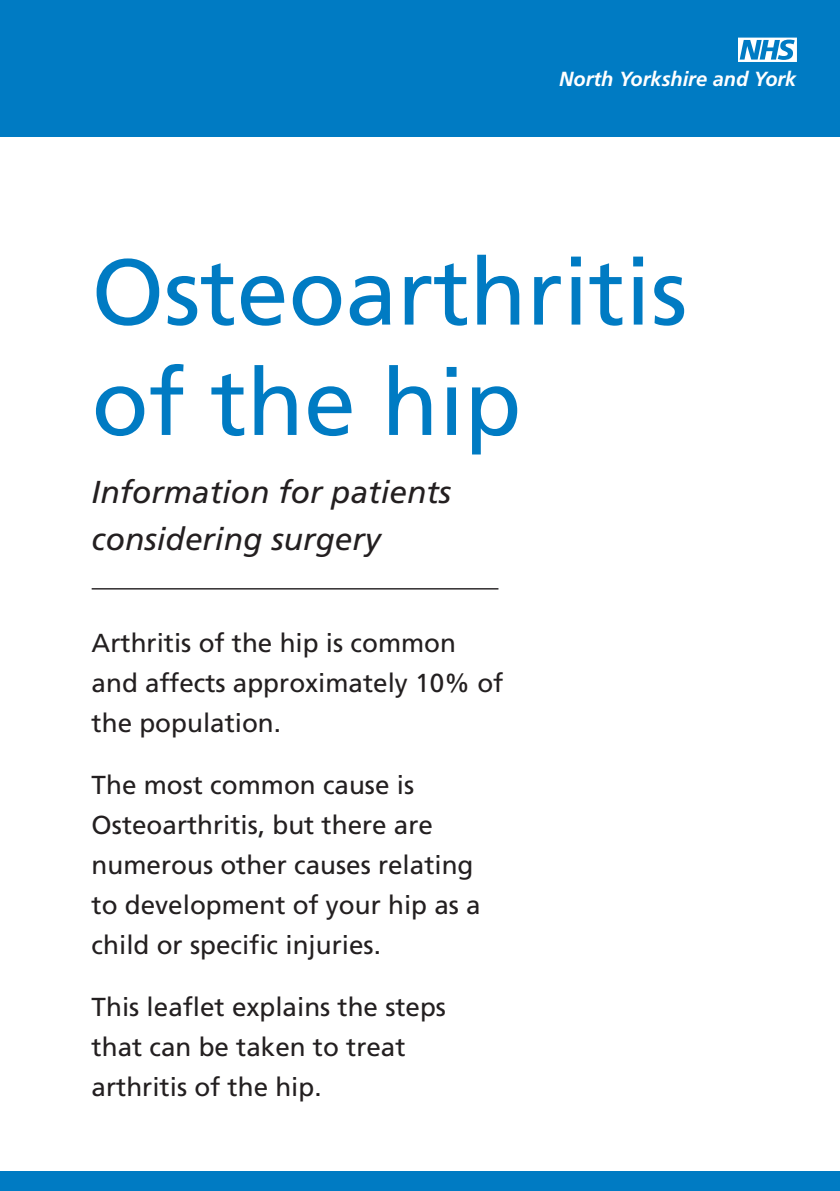
<style>
.page{position:relative;width:840px;height:1191px;background:#fff}
.page>*{position:absolute;margin:0;border:0;box-sizing:border-box;transform-origin:0 0}
.t1{font:93.2px/110.4px "Frutiger";color:#007bc3}
.t2{font:italic 31.6px/46.8px "Frutiger";color:#231f20}
.t3{font:26px/40px "Frutiger";color:#231f20}
.t4{font:italic 700 20.4px "Frutiger";color:#fff}
</style>
<div class="page">
<hr style="left:92px;top:588px;width:406px;height:1px;background:#231f20">
<div style="left:0;top:0;width:839px;height:137px;background:#007bc3"></div>
<svg style="left:738px;top:38px;width:58px;height:24px"></svg>
<div style="left:0;top:1171px;width:839px;height:20px;background:#007bc3"></div>
<p class="t4" style="left:558px;top:70px;width:239px">North Yorkshire and York</p>
<h1 class="t1" style="left:92px;top:244px;width:597px">Osteoarthritis of the hip</h1>
<p class="t2" style="left:92px;top:471px;width:361px">Information for patients considering surgery</p>
<p class="t3" style="left:92px;top:625px;width:413px">Arthritis of the hip is common and affects approximately 10% of the population.</p>
<p class="t3" style="left:92px;top:767px;width:390px">The most common cause is<br>Osteoarthritis, but there are numerous other causes relating to development of your hip as a child or specific injuries.</p>
<p class="t3" style="left:92px;top:988px;width:356px">This leaflet explains the steps that can be taken to treat arthritis of the hip.</p>
</div>
